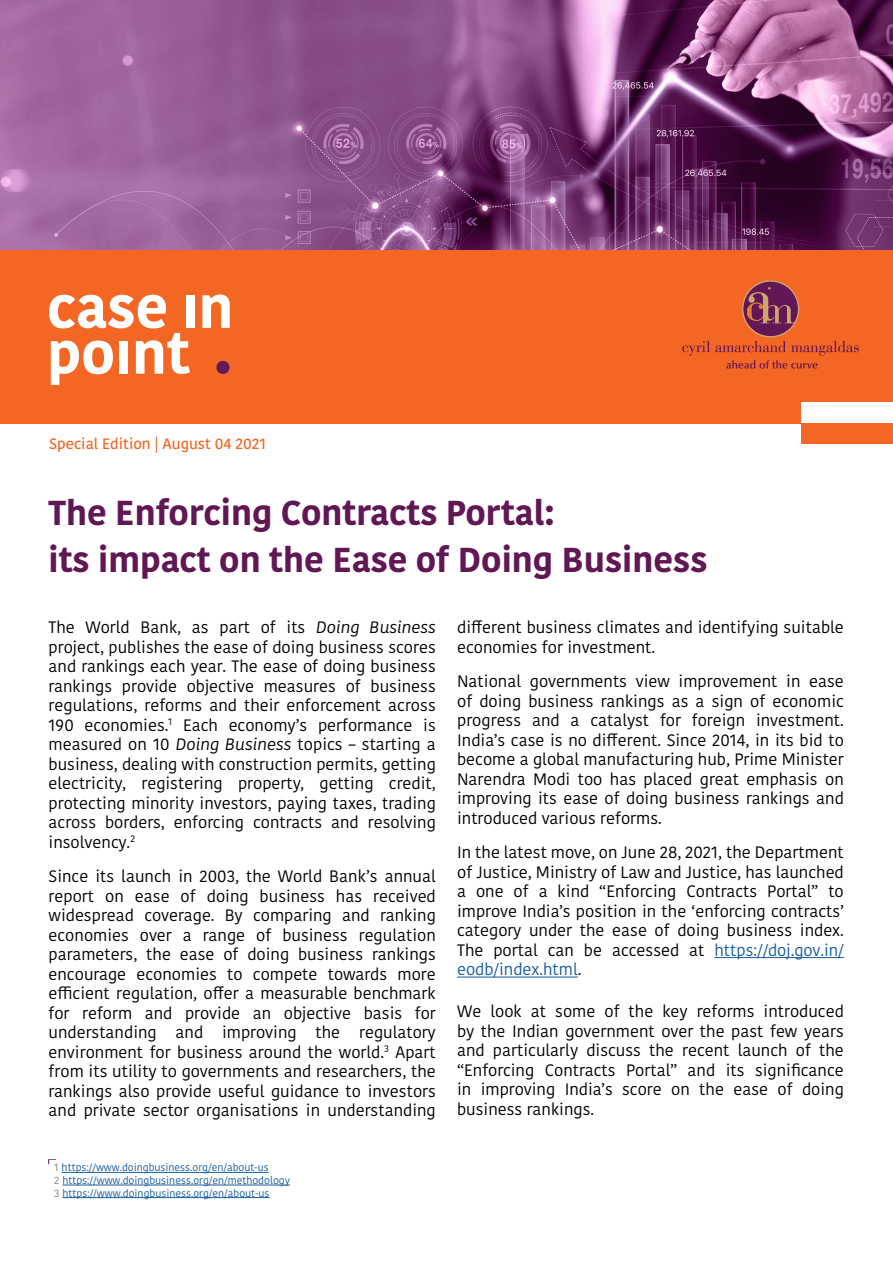
<style>
.page{position:relative;width:893px;height:1263px;background:#fff}
.page>*{position:absolute;margin:0;border:0;box-sizing:border-box;transform-origin:0 0}
.t1{font:700 34.5px "Kohinoor";color:#621755}
.Bodycopy{font:16.5px/19.5px "Kohinoor";color:#000;text-align:justify}
.Volume_issue_and_dat{font:500 15px "Kohinoor";color:#f36421}
.citations{font:10.5px "Kohinoor";color:#175d9e}
.s1{font-style:italic}
.s2{color:#808285}
.s3{color:#175d9e}
</style>
<div class="page">
<img style="left:0;top:0;width:893px;height:250px">
<div style="left:0;top:250px;width:893px;height:173px;background:#f36623"></div>
<div style="left:801px;top:402px;width:92px;height:22px;background:#fff"></div>
<svg style="left:682px;top:280px;width:177px;height:89px"></svg>
<div style="left:801px;top:423px;width:92px;height:21px;background:#f36623"></div>
<hr style="left:714px;top:957px;width:130px;height:1px;background:#175d9e">
<hr style="left:457px;top:977px;width:121px;height:1px;background:#175d9e">
<hr style="left:62px;top:1172px;width:207px;height:1px;background:#175d9e">
<hr style="left:62px;top:1185px;width:228px;height:1px;background:#175d9e">
<hr style="left:62px;top:1197px;width:208px;height:1px;background:#175d9e">
<svg style="left:48px;top:1159px;width:8px;height:5px"></svg>
<div style="left:186px;top:295px;width:8px;height:33px;background:#fff"></div>
<svg style="left:202px;top:294px;width:28px;height:34px"></svg>
<svg style="left:49px;top:295px;width:141px;height:90px"></svg>
<div style="left:216px;top:361px;width:14px;height:13px;background:#631a57;border-radius:50%"></div>
<p class="Volume_issue_and_dat" style="left:49px;top:435px;width:219px">Special Edition | August 04 2021</p>
<p class="t1" style="left:49px;top:490px;width:508px">The Enforcing Contracts Portal:</p>
<p class="t1" style="left:49px;top:537px;width:660px">its impact on the Ease of Doing Business</p>
<p class="Bodycopy" style="left:49px;top:618px;width:389px">The World Bank, as part of its <span class="s1">Doing Business </span>project, publishes the ease of doing business scores and rankings each year. The ease of doing business rankings provide objective measures of business regulations, reforms and their enforcement across 190 economies.<sup>1</sup> Each economy’s performance is measured on 10 <span class="s1">Doing Business</span> topics – starting a business, dealing with construction permits, getting electricity, registering property, getting credit, protecting minority investors, paying taxes, trading across borders, enforcing contracts and resolving insolvency.<sup>2</sup></p>
<p class="Bodycopy" style="left:49px;top:867px;width:389px">Since its launch in 2003, the World Bank’s annual report on ease of doing business has received widespread coverage. By comparing and ranking economies over a range of business regulation parameters, the ease of doing business rankings encourage economies to compete towards more efficient regulation, offer a measurable benchmark for reform and provide an objective basis for understanding and improving the regulatory environment for business around the world.<sup>3</sup> Apart from its utility to governments and researchers, the rankings also provide useful guidance to investors and private sector organisations in understanding</p>
<p class="citations" style="left:54px;top:1161px;width:216px"><span class="s2">1</span> https://www.doingbusiness.org/en/about-us</p>
<p class="citations" style="left:54px;top:1173px;width:237px"><span class="s2">2</span> https://www.doingbusiness.org/en/methodology</p>
<p class="citations" style="left:54px;top:1186px;width:217px"><span class="s2">3</span> https://www.doingbusiness.org/en/about-us</p>
<p class="Bodycopy" style="left:457px;top:618px;width:388px">different business climates and identifying suitable economies for investment.</p>
<p class="Bodycopy" style="left:457px;top:672px;width:388px">National governments view improvement in ease of doing business rankings as a sign of economic progress and a catalyst for foreign investment.<br>India’s case is no different. Since 2014, in its bid to become a global manufacturing hub, Prime Minister Narendra Modi too has placed great emphasis on improving its ease of doing business rankings and introduced various reforms.</p>
<p class="Bodycopy" style="left:457px;top:843px;width:388px">In the latest move, on June 28, 2021, the Department of Justice, Ministry of Law and Justice, has launched a one of a kind “Enforcing Contracts Portal” to improve India’s position in the ‘enforcing contracts’ category under the ease of doing business index.<br>The portal can be accessed at <span class="s3">https://doj.gov.in/ eodb/index.html</span>.</p>
<p class="Bodycopy" style="left:457px;top:1002px;width:388px">We look at some of the key reforms introduced by the Indian government over the past few years and particularly discuss the recent launch of the “Enforcing Contracts Portal” and its significance in improving India’s score on the ease of doing business rankings.</p>
</div>
